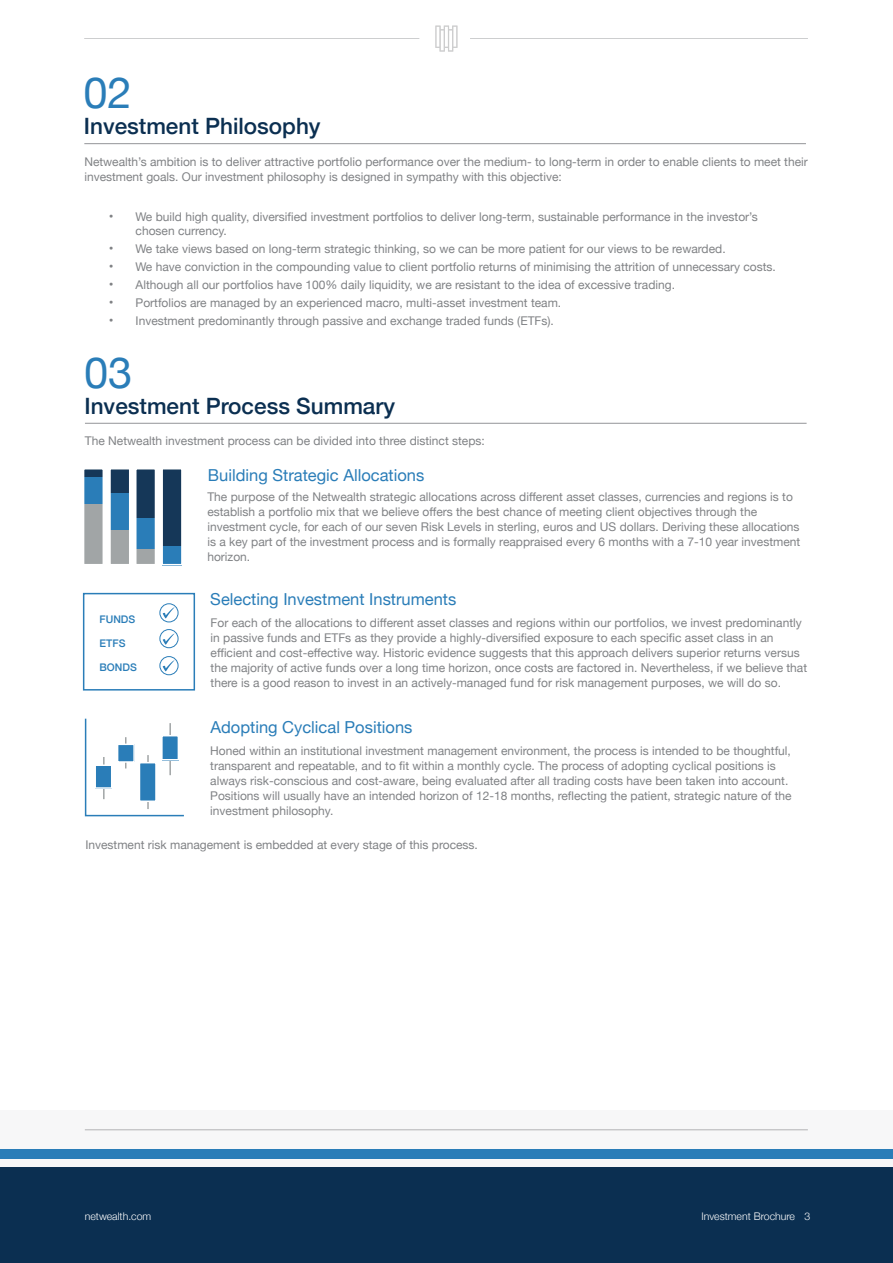
<style>
.page{position:relative;width:893px;height:1263px;background:#fff}
.page>*{position:absolute;margin:0;border:0;box-sizing:border-box;transform-origin:0 0}
.t1{font:43.5px "Helvetica Neue";color:#2a7db8}
.t2{font:500 22.5px "Helvetica Neue";color:#0b2f51}
.t3{font:16.5px "Helvetica Neue";color:#2a7db8}
.t4{font:12px/15px "Helvetica Neue";color:#808285}
.t5{font:300 12px "Helvetica Neue";color:#fff}
.t6{font:300 10.5px "Helvetica Neue";color:#fff}
.t7{font:500 10.5px "Helvetica Neue";color:#2a7db8}
.s1{font-size:13.5px}
</style>
<div class="page">
<hr style="left:85px;top:423px;width:722px;height:1px;background:#939598">
<hr style="left:84px;top:143px;width:722px;height:1px;background:#939598">
<div style="left:163px;top:469px;width:19px;height:95px;background:#153758"></div>
<div style="left:136px;top:469px;width:19px;height:95px;background:#153758"></div>
<div style="left:110px;top:469px;width:19px;height:95px;background:#153758"></div>
<div style="left:84px;top:469px;width:19px;height:95px;background:#153758"></div>
<div style="left:163px;top:546px;width:19px;height:19px;background:#2a7db8"></div>
<div style="left:136px;top:518px;width:20px;height:31px;background:#2a7db8"></div>
<div style="left:111px;top:493px;width:19px;height:38px;background:#2a7db8"></div>
<div style="left:84px;top:477px;width:19px;height:29px;background:#2a7db8"></div>
<div style="left:136px;top:549px;width:19px;height:16px;background:#a1a5a6"></div>
<div style="left:110px;top:530px;width:20px;height:35px;background:#a1a5a6"></div>
<div style="left:83px;top:504px;width:20px;height:60px;background:#a1a5a6"></div>
<div style="left:161px;top:468px;width:22px;height:97px;border:2px solid #fff"></div>
<div style="left:109px;top:468px;width:21px;height:97px;border:2px solid #fff"></div>
<div style="left:135px;top:468px;width:21px;height:97px;border:2px solid #fff"></div>
<div style="left:83px;top:468px;width:21px;height:97px;border:2px solid #fff"></div>
<div style="left:83px;top:593px;width:112px;height:97px;border:2px solid #2a7db8"></div>
<div style="left:159px;top:603px;width:19px;height:19px;border:1px solid #2a7db8;border-radius:50%"></div>
<div style="left:159px;top:629px;width:19px;height:19px;border:1px solid #2a7db8;border-radius:50%"></div>
<div style="left:159px;top:656px;width:19px;height:19px;border:1px solid #2a7db8;border-radius:50%"></div>
<svg style="left:163px;top:660px;width:12px;height:11px"></svg>
<svg style="left:163px;top:633px;width:12px;height:12px"></svg>
<svg style="left:163px;top:607px;width:12px;height:11px"></svg>
<svg style="left:84px;top:718px;width:100px;height:99px"></svg>
<div style="left:0;top:1110px;width:893px;height:98px;background:#f7f7f8"></div>
<hr style="left:84px;top:38px;width:335px;height:1px;background:#939598">
<hr style="left:470px;top:38px;width:338px;height:1px;background:#939598">
<svg style="left:435px;top:26px;width:22px;height:26px"></svg>
<div style="left:0;top:1167px;width:893px;height:96px;background:#0b2f51"></div>
<div style="left:0;top:1149px;width:893px;height:10px;background:#2a7db8"></div>
<hr style="left:85px;top:1129px;width:723px;height:1px;background:#6c6d70">
<p class="t1" style="left:83px;top:62px;width:50px">02</p>
<p class="t2" style="left:84px;top:108px;width:238px">Investment Philosophy</p>
<p class="t4" style="left:84px;top:154px;width:725px">Netwealth’s ambition is to deliver attractive portfolio performance over the medium- to long-term in order to enable clients to meet their investment goals. Our investment philosophy is designed in sympathy with this objective:</p>
<p class="t4" style="left:136px;top:211px;width:624px;line-height:13.5px;text-indent:-27px"><span class="s1">•</span> We build high quality, diversified investment portfolios to deliver long-term, sustainable performance in the investor’s chosen currency.</p>
<p class="t4" style="left:109px;top:242px;width:618px"><span class="s1">•</span> We take views based on long-term strategic thinking, so we can be more patient for our views to be rewarded.</p>
<p class="t4" style="left:109px;top:260px;width:668px"><span class="s1">•</span> We have conviction in the compounding value to client portfolio returns of minimising the attrition of unnecessary costs.</p>
<p class="t4" style="left:109px;top:278px;width:568px"><span class="s1">•</span> Although all our portfolios have 100% daily liquidity, we are resistant to the idea of excessive trading.</p>
<p class="t4" style="left:109px;top:296px;width:454px"><span class="s1">•</span> Portfolios are managed by an experienced macro, multi-asset investment team.</p>
<p class="t4" style="left:109px;top:314px;width:446px"><span class="s1">•</span> Investment predominantly through passive and exchange traded funds (ETFs).</p>
<p class="t1" style="left:84px;top:341px;width:50px">03</p>
<p class="t2" style="left:84px;top:388px;width:312px">Investment Process Summary</p>
<p class="t4" style="left:85px;top:434px;width:401px">The Netwealth investment process can be divided into three distinct steps:</p>
<p class="t3" style="left:208px;top:464px;width:218px">Building Strategic Allocations</p>
<p class="t4" style="left:207px;top:490px;width:587px">The purpose of the Netwealth strategic allocations across different asset classes, currencies and regions is to establish a portfolio mix that we believe offers the best chance of meeting client objectives through the</p>
<p class="t4" style="left:207px;top:520px;width:594px;text-align:justify">investment cycle, for each of our seven Risk Levels in sterling, euros and US dollars. Deriving these allocations is a key part of the investment process and is formally reappraised every 6 months with a 7-10 year investment horizon.</p>
<p class="t7" style="left:100px;top:611px;width:37px">FUNDS</p>
<p class="t7" style="left:100px;top:635px;width:27px">ETFS</p>
<p class="t7" style="left:100px;top:659px;width:39px">BONDS</p>
<p class="t3" style="left:210px;top:587px;width:248px">Selecting Investment Instruments</p>
<p class="t4" style="left:211px;top:616px;width:593px">For each of the allocations to different asset classes and regions within our portfolios, we invest predominantly</p>
<p class="t4" style="left:211px;top:631px;width:564px">in passive funds and ETFs as they provide a highly-diversified exposure to each specific asset class in an</p>
<p class="t4" style="left:211px;top:646px;width:598px">efficient and cost-effective way. Historic evidence suggests that this approach delivers superior returns versus the majority of active funds over a long time horizon, once costs are factored in. Nevertheless, if we believe that there is a good reason to invest in an actively-managed fund for risk management purposes, we will do so.</p>
<p class="t3" style="left:210px;top:715px;width:203px">Adopting Cyclical Positions</p>
<p class="t4" style="left:210px;top:743px;width:583px">Honed within an institutional investment management environment, the process is intended to be thoughtful, transparent and repeatable, and to fit within a monthly cycle. The process of adopting cyclical positions is always risk-conscious and cost-aware, being evaluated after all trading costs have been taken into account.<br>Positions will usually have an intended horizon of 12-18 months, reflecting the patient, strategic nature of the investment philosophy.</p>
<p class="t4" style="left:85px;top:838px;width:394px">Investment risk management is embedded at every stage of this process.</p>
<p class="t6" style="left:85px;top:1208px;width:68px">netwealth.com</p>
<p class="t5" style="left:103px;top:1207px;width:108px">Investment Brochure</p>
<p class="t6" style="left:701px;top:1208px;width:95px">Investment Brochure</p>
<p class="t6" style="left:803px;top:1208px;width:7px">2</p>
<p class="t6" style="left:804px;top:1208px;width:7px">3</p>
</div>
